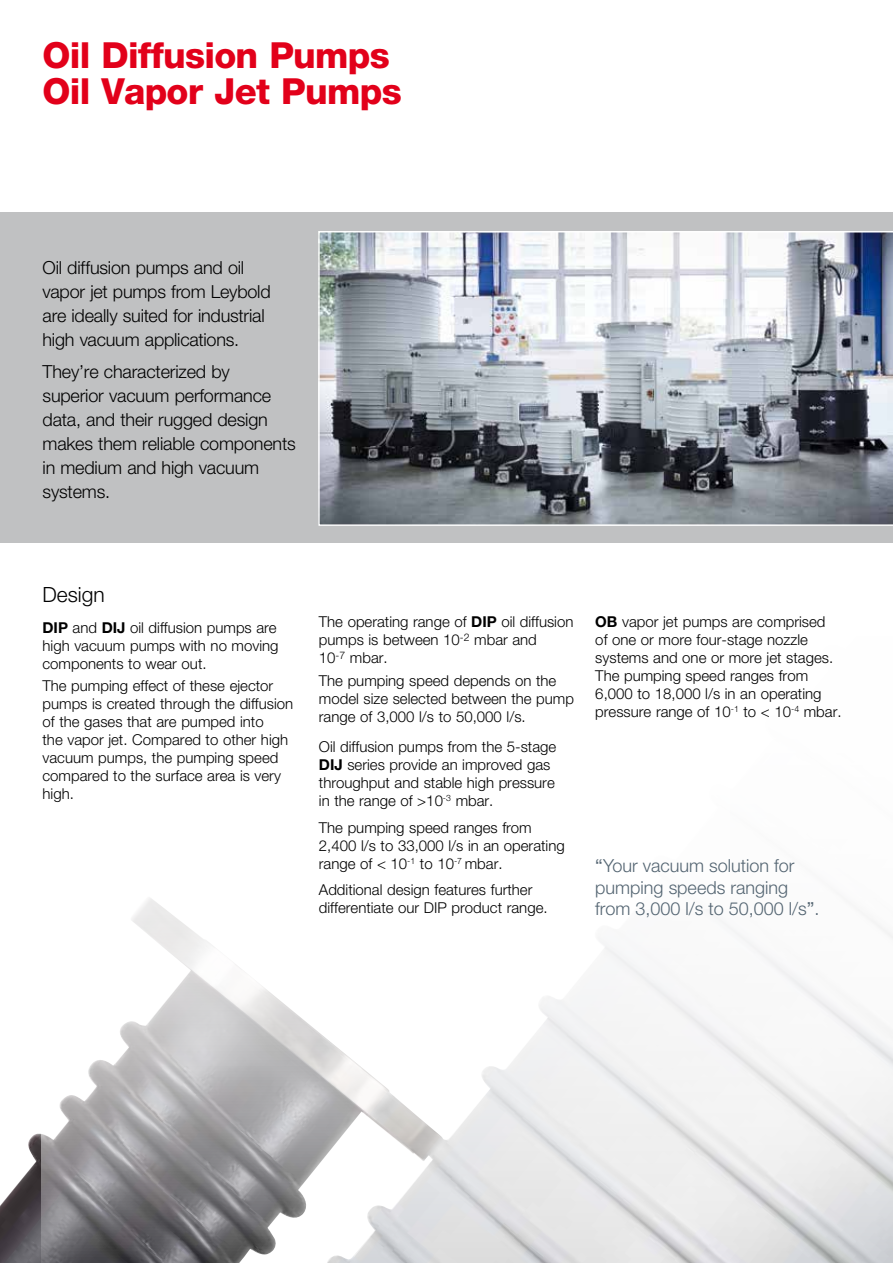
<style>
.page{position:relative;width:893px;height:1263px;background:#fff}
.page>*{position:absolute;margin:0;border:0;box-sizing:border-box;transform-origin:0 0}
.t1{font:800 36px/36px "Helvetica Neue LT Std";letter-spacing:-.02em;color:#e2001a}
.t2{font:300 21px "Helvetica Neue LT Std";color:#000}
.t3{font:300 18px/24px "Helvetica Neue LT Std";letter-spacing:-.01em;color:#000}
.t4{font:300 18px/21.6px "Helvetica Neue LT Std";color:#546572}
.t5{font:300 15px/18px "Helvetica Neue LT Std";color:#000}
.s1{font-weight:700}
.s2{font-weight:400}
</style>
<div class="page">
<img style="left:0;top:1133px;width:42px;height:130px">
<svg style="left:42px;top:898px;width:851px;height:365px"></svg>
<div style="left:0;top:213px;width:893px;height:330px;background:#c0c1c2"></div>
<svg style="left:318px;top:231px;width:575px;height:295px;background:#9ca2aa"></svg>
<h1 class="t1" style="left:43px;top:37px;width:361px">Oil Diffusion Pumps<br>Oil Vapor Jet Pumps</h1>
<p class="t3" style="left:43px;top:255px;width:230px">Oil diffusion pumps and oil vapor jet pumps from Leybold are ideally suited for industrial high vacuum applications.</p>
<p class="t3" style="left:43px;top:359px;width:255px">They’re characterized by<br>superior vacuum performance data, and their rugged design makes them reliable components in medium and high vacuum systems.</p>
<h2 class="t2" style="left:43px;top:581px;width:64px">Design</h2>
<p class="t5" style="left:43px;top:618px;width:238px"><span class="s1">DIP</span> and <span class="s1">DIJ</span> oil diffusion pumps are high vacuum pumps with no moving components to wear out.</p>
<p class="t5" style="left:43px;top:676px;width:252px">The pumping effect of these ejector pumps is created through the diffusion of the gases that are pumped into<br>the vapor jet. Compared to other high vacuum pumps, the pumping speed compared to the surface area is very high.</p>
<p class="t5" style="left:319px;top:613px;width:256px">The operating range of <span class="s1">DIP</span> oil diffusion pumps is between 10<sup>-2</sup> mbar and<br>10<sup>-7</sup> mbar.</p>
<p class="t5" style="left:319px;top:671px;width:257px">The pumping speed depends on the model size selected between the pump range of 3,000 l/s to 50,000 l/s.</p>
<p class="t5" style="left:319px;top:738px;width:239px">Oil diffusion pumps from the 5-stage <span class="s1">DIJ</span> series provide an improved gas throughput and stable high pressure in the range of &gt;10<sup>-3</sup> mbar.</p>
<p class="t5" style="left:319px;top:818px;width:247px">The pumping speed ranges from<br>2,400 l/s to 33,000 l/s in an operating range of &lt; 10<sup>-1</sup> to 10<sup>-7</sup> mbar.</p>
<p class="t5" style="left:319px;top:881px;width:230px">Additional design features further differentiate our DIP product range.</p>
<p class="t5" style="left:595px;top:613px;width:248px"><span class="s1">OB</span> vapor jet pumps are comprised<br>of one or more four-stage nozzle systems and one or more jet stages.<br>The pumping speed ranges from 6,000 to 18,000 l/s in an operating pressure range of 10<sup>-1</sup> to &lt; 10<sup>-4</sup> mbar.</p>
<p class="t4" style="left:595px;top:855px;width:226px"><span class="s2">“</span>Your vacuum solution for pumping speeds ranging from 3,000 l/s to 50,000 l/s<span class="s2">”</span>.</p>
</div>
